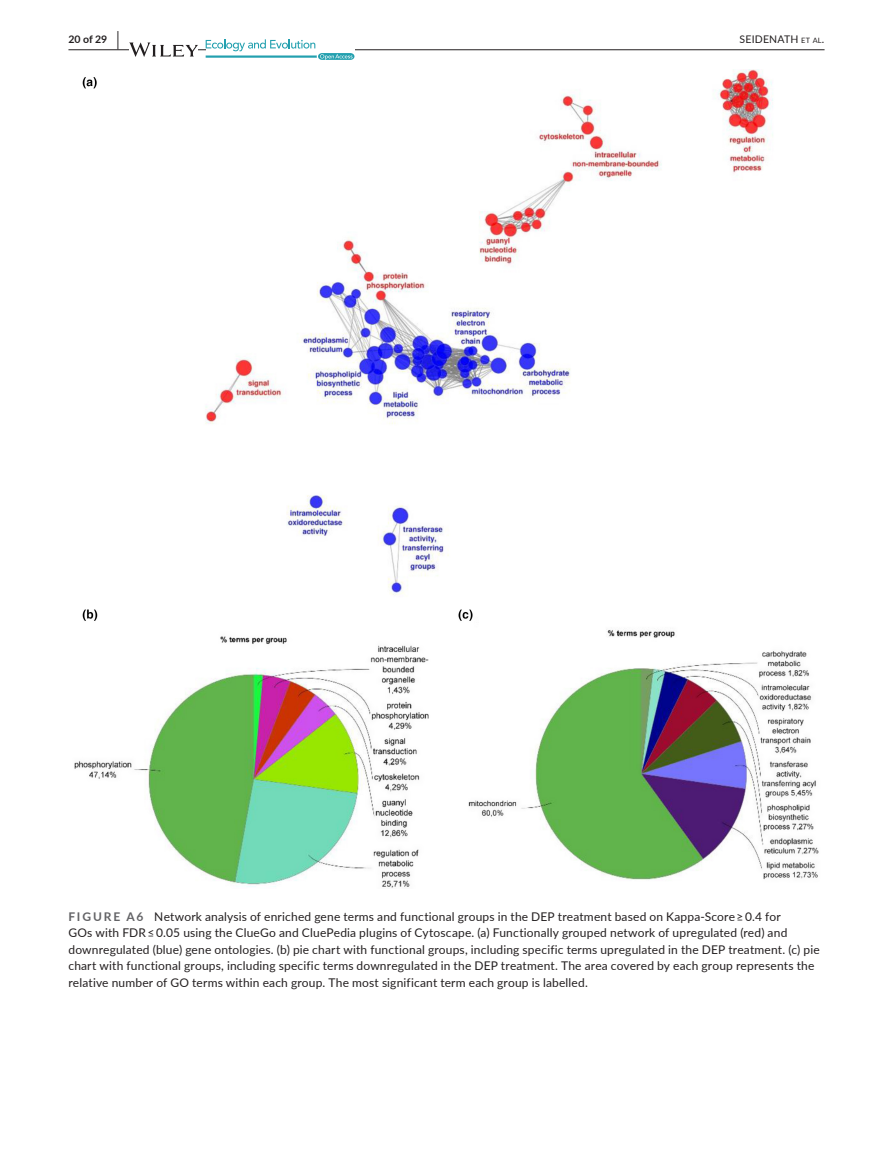
<style>
.page{position:relative;width:893px;height:1174px;background:#fff}
.page>*{position:absolute;margin:0;border:0;box-sizing:border-box;transform-origin:0 0}
.t1{font:12px/16.5px "Lato";letter-spacing:.015em;color:#231f20}
.t2{font:10.5px "Lato";letter-spacing:.02em;color:#231f20}
.t3{font:700 10.5px "Lato";color:#231f20}
.s1{font-size:19.5px}
.s2{font-size:7.35px}
.s3{font-weight:700;color:#636366}
</style>
<div class="page">
<hr style="left:68px;top:49px;width:756px;height:1px;background:#231f20">
<svg style="left:129px;top:42px;width:69px;height:15px"></svg>
<svg style="left:206px;top:39px;width:148px;height:21px"></svg>
<img style="left:74px;top:69px;width:745px;height:819px">
<p class="t3" style="left:68px;top:31px;width:52px">20 of 29 <span class="s1">|</span></p>
<p class="t2" style="left:740px;top:31px;width:86px">SEIDENATH <span class="s2">et al</span>.</p>
<p class="t1" style="left:68px;top:907px;width:753px"><span class="s3">FIGURE A6</span> Network analysis of enriched gene terms and functional groups in the DEP treatment based on Kappa-Score ≥ 0.4 for<br>GOs with FDR ≤ 0.05 using the ClueGo and CluePedia plugins of Cytoscape. (a) Functionally grouped network of upregulated (red) and downregulated (blue) gene ontologies. (b) pie chart with functional groups, including specific terms upregulated in the DEP treatment. (c) pie chart with functional groups, including specific terms downregulated in the DEP treatment. The area covered by each group represents the relative number of GO terms within each group. The most significant term each group is labelled.</p>
</div>
